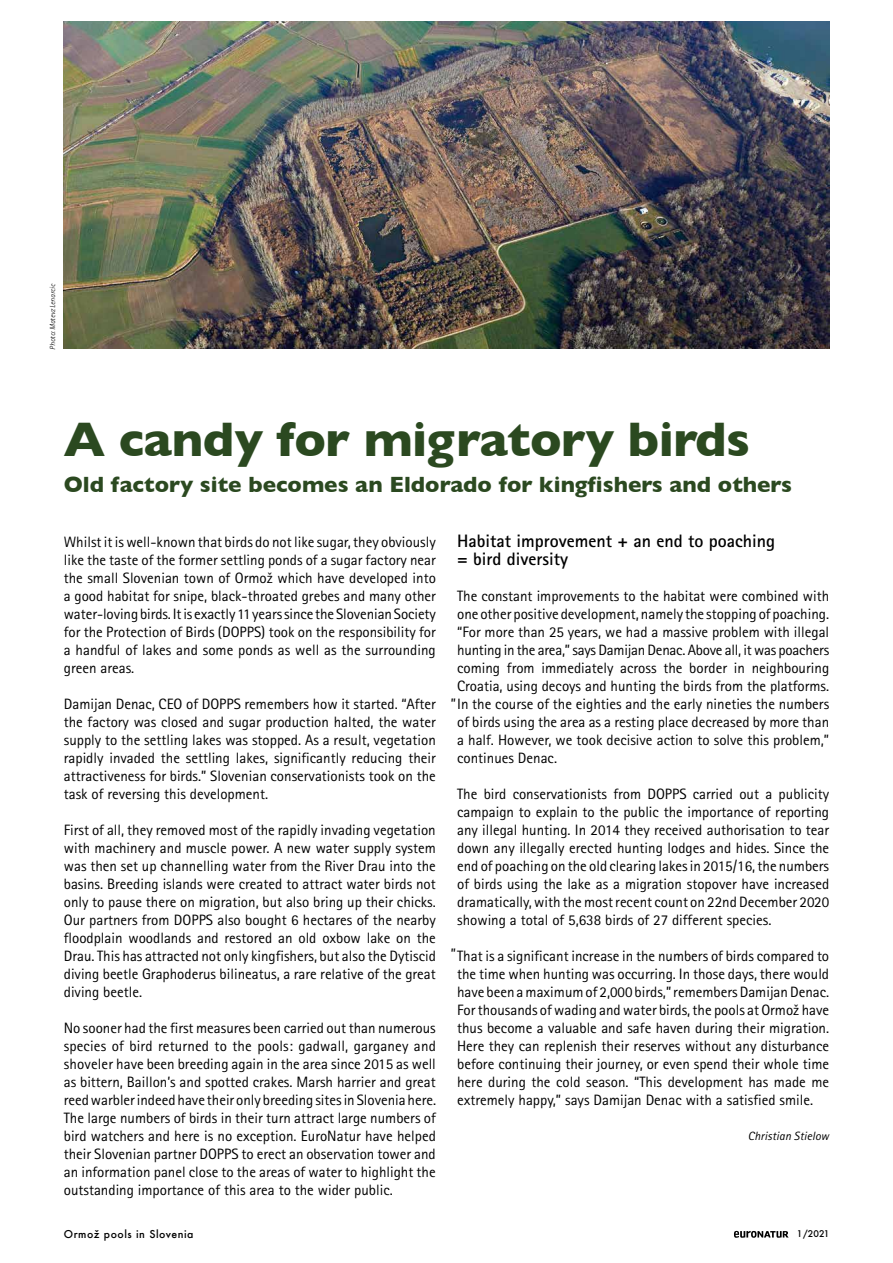
<style>
.page{position:relative;width:893px;height:1263px;background:#fff}
.page>*{position:absolute;margin:0;border:0;box-sizing:border-box;transform-origin:0 0}
.t1{font:700 49.5px "Gill Sans";letter-spacing:-.01em;color:#2b4920}
.t2{font:700 22.5px "Gill Sans";color:#2b4920}
.t3{font:700 18px/18px "Rotis Sans Serif";color:#000}
.t4{font:15px/18px "Rotis Sans Serif";color:#000;text-align:justify}
.t5{font:italic 12px "Rotis Sans Serif";letter-spacing:.01em;color:#000}
.t6{font:500 10.5px "Futura";letter-spacing:.05em;color:#000}
.t7{font:500 9px "Futura";color:#000}
.t8{font:italic 300 7.5px "Rotis Sans Serif";color:#000}
</style>
<div class="page">
<svg style="left:734px;top:1231px;width:55px;height:7px"></svg>
<img style="left:64px;top:21px;width:765px;height:328px">
<p class="t8" style="left:48px;top:350px;width:67px;rotate:-90deg">Photo: Matevz Lenarcic</p>
<h1 class="t1" style="left:64px;top:400px;width:688px">A candy for migratory birds</h1>
<h2 class="t2" style="left:64px;top:467px;width:730px">Old factory site becomes an Eldorado for kingfishers and others</h2>
<p class="t4" style="left:64px;top:532px;width:374px">Whilst it is well-known that birds do not like sugar, they obviously like the taste of the former settling ponds of a sugar factory near the small Slovenian town of Ormož which have developed into a good habitat for snipe, black-throated grebes and many other water-loving birds. It is exactly 11 years since the Slovenian Society for the Protection of Birds (DOPPS) took on the responsibility for a handful of lakes and some ponds as well as the surrounding green areas.</p>
<p class="t4" style="left:64px;top:694px;width:374px">Damijan Denac, CEO of DOPPS remembers how it started. “After the factory was closed and sugar production halted, the water supply to the settling lakes was stopped. As a result, vegetation rapidly invaded the settling lakes, significantly reducing their attractiveness for birds.” Slovenian conservationists took on the task of reversing this development.</p>
<p class="t4" style="left:64px;top:820px;width:374px">First of all, they removed most of the rapidly invading vegetation with machinery and muscle power. A new water supply system was then set up channelling water from the River Drau into the basins. Breeding islands were created to attract water birds not only to pause there on migration, but also bring up their chicks.<br>Our partners from DOPPS also bought 6 hectares of the nearby floodplain woodlands and restored an old oxbow lake on the Drau. This has attracted not only kingfishers, but also the Dytiscid diving beetle Graphoderus bilineatus, a rare relative of the great diving beetle.</p>
<p class="t4" style="left:64px;top:1018px;width:374px">No sooner had the first measures been carried out than numerous species of bird returned to the pools: gadwall, garganey and shoveler have been breeding again in the area since 2015 as well as bittern, Baillon’s and spotted crakes. Marsh harrier and great reed warbler indeed have their only breeding sites in Slovenia here.<br>The large numbers of birds in their turn attract large numbers of bird watchers and here is no exception. EuroNatur have helped their Slovenian partner DOPPS to erect an observation tower and an information panel close to the areas of water to highlight the outstanding importance of this area to the wider public.</p>
<p class="t3" style="left:457px;top:531px;width:319px">Habitat improvement + an end to poaching = bird diversity</p>
<p class="t4" style="left:457px;top:586px;width:374px">The constant improvements to the habitat were combined with one other positive development, namely the stopping of poaching. “For more than 25 years, we had a massive problem with illegal hunting in the area,” says Damijan Denac. Above all, it was poachers coming from immediately across the border in neighbouring Croatia, using decoys and hunting the birds from the platforms.<br>In the course of the eighties and the early nineties the numbers of birds using the area as a resting place decreased by more than a half. However, we took decisive action to solve this problem,” continues Denac.</p>
<p class="t4" style="left:457px;top:784px;width:374px">The bird conservationists from DOPPS carried out a publicity campaign to explain to the public the importance of reporting any illegal hunting. In 2014 they received authorisation to tear down any illegally erected hunting lodges and hides. Since the end of poaching on the old clearing lakes in 2015/16, the numbers of birds using the lake as a migration stopover have increased dramatically, with the most recent count on 22nd December 2020 showing a total of 5,638 birds of 27 different species.</p>
<p class="t4" style="left:457px;top:946px;width:374px">That is a significant increase in the numbers of birds compared to the time when hunting was occurring. In those days, there would have been a maximum of 2,000 birds,” remembers Damijan Denac.<br>For thousands of wading and water birds, the pools at Ormož have thus become a valuable and safe haven during their migration.<br>Here they can replenish their reserves without any disturbance before continuing their journey, or even spend their whole time here during the cold season. “This development has made me extremely happy,” says Damijan Denac with a satisfied smile.</p>
<p class="t5" style="left:748px;top:1129px;width:83px">Christian Stielow</p>
<p class="t4" style="left:451px;top:686px;width:7px">„</p>
<p class="t4" style="left:451px;top:936px;width:7px">„</p>
<p class="t6" style="left:64px;top:1226px;width:131px">Ormož pools in Slovenia</p>
<p class="t7" style="left:797px;top:1228px;width:34px">1/2021</p>
</div>
